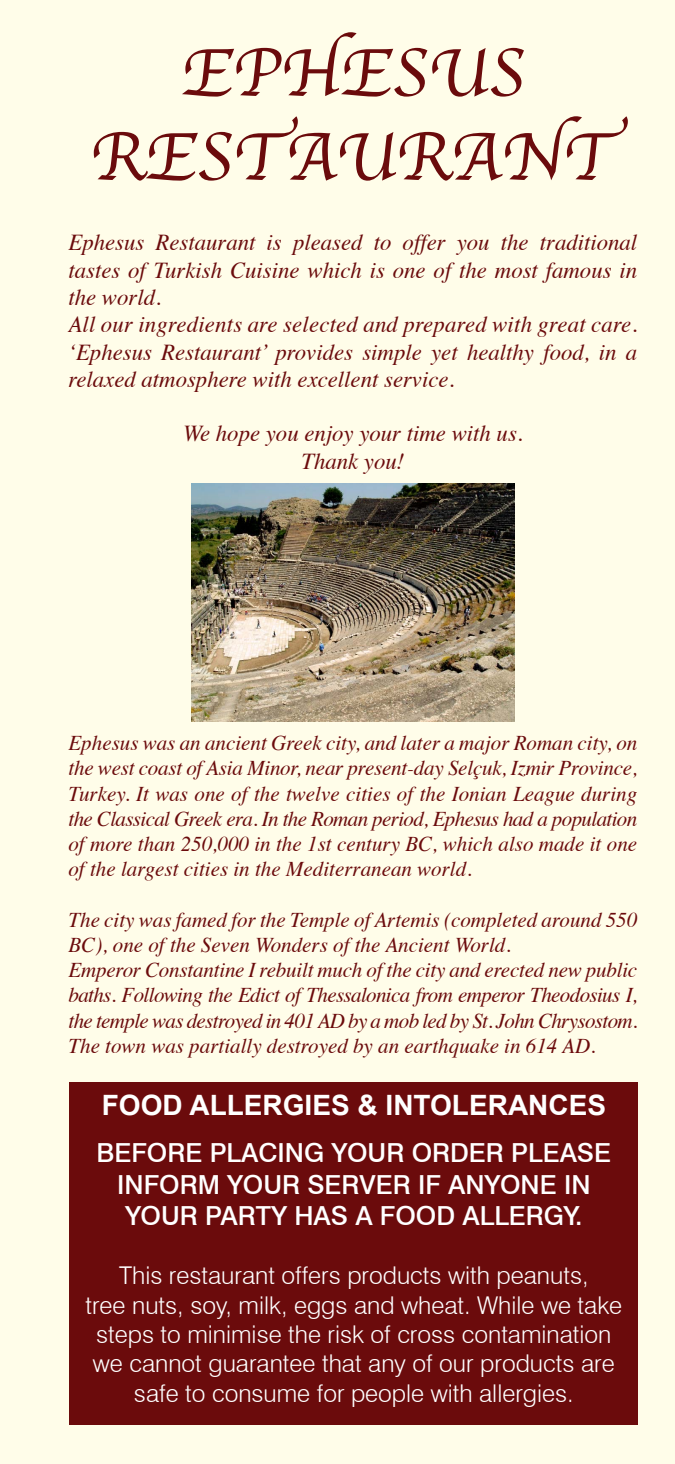
<style>
.page{position:relative;width:675px;height:1464px;background:#fff}
.page>*{position:absolute;margin:0;border:0;box-sizing:border-box;transform-origin:0 0}
.t1{font:70px/84px "Apple Chancery";color:#6b0b0c;text-align:center}
.t2{font:700 28px "Arial";color:#fff}
.t3{font:500 26.25px/31.5px "Swiss 721 BT";color:#fff;text-align:center}
.t4{font:300 24.5px/29.4px "Swiss 721 BT";color:#fff;text-align:center}
.t5{font:italic 22.75px/27.3px "Times";color:#6b0b0c}
.t6{font:italic 21px/25.2px "Times";color:#6b0b0c;text-align:justify}
</style>
<div class="page">
<div style="left:0;top:0;width:675px;height:1463px;background:#fffde9"></div>
<img style="left:191px;top:483px;width:323px;height:238px">
<div style="left:70px;top:1081px;width:568px;height:343px;background:#6b0b0c"></div>
<h1 class="t1" style="left:90px;top:30px;width:528px">EPHESUS<br>RESTAURANT</h1>
<p class="t5" style="left:68px;top:228px;width:570px">Ephesus Restaurant is pleased to offer you the traditional tastes of Turkish Cuisine which is one of the most famous in the world.<br>All our ingredients are selected and prepared with great care. ‘Ephesus Restaurant’ provides simple yet healthy food, in a relaxed atmosphere with excellent service.</p>
<p class="t5" style="left:183px;top:419px;width:341px;text-align:center">We hope you enjoy your time with us.<br>Thank you!</p>
<p class="t6" style="left:68px;top:729px;width:570px">Ephesus was an ancient Greek city, and later a major Roman city, on the west coast of Asia Minor, near present-day Selçuk, Izmir Province, Turkey. It was one of the twelve cities of the Ionian League during the Classical Greek era. In the Roman period, Ephesus had a population of more than 250,000 in the 1st century BC, which also made it one of the largest cities in the Mediterranean world.</p>
<p class="t6" style="left:68px;top:905px;width:570px;text-align:left">The city was famed for the Temple of Artemis (completed around 550<br>BC), one of the Seven Wonders of the Ancient World.<br>Emperor Constantine I rebuilt much of the city and erected new public baths. Following the Edict of Thessalonica from emperor Theodosius I, the temple was destroyed in 401 AD by a mob led by St. John Chrysostom.<br>The town was partially destroyed by an earthquake in 614 AD.</p>
<h2 class="t2" style="left:102px;top:1086px;width:505px">FOOD ALLERGIES &amp; INTOLERANCES</h2>
<p class="t3" style="left:97px;top:1137px;width:516px">BEFORE PLACING YOUR ORDER PLEASE<br>INFORM YOUR SERVER IF ANYONE IN<br>YOUR PARTY HAS A FOOD ALLERGY.</p>
<p class="t4" style="left:85px;top:1260px;width:538px">This restaurant offers products with peanuts,<br>tree nuts, soy, milk, eggs and wheat. While we take steps to minimise the risk of cross contamination we cannot guarantee that any of our products are safe to consume for people with allergies.</p>
</div>
